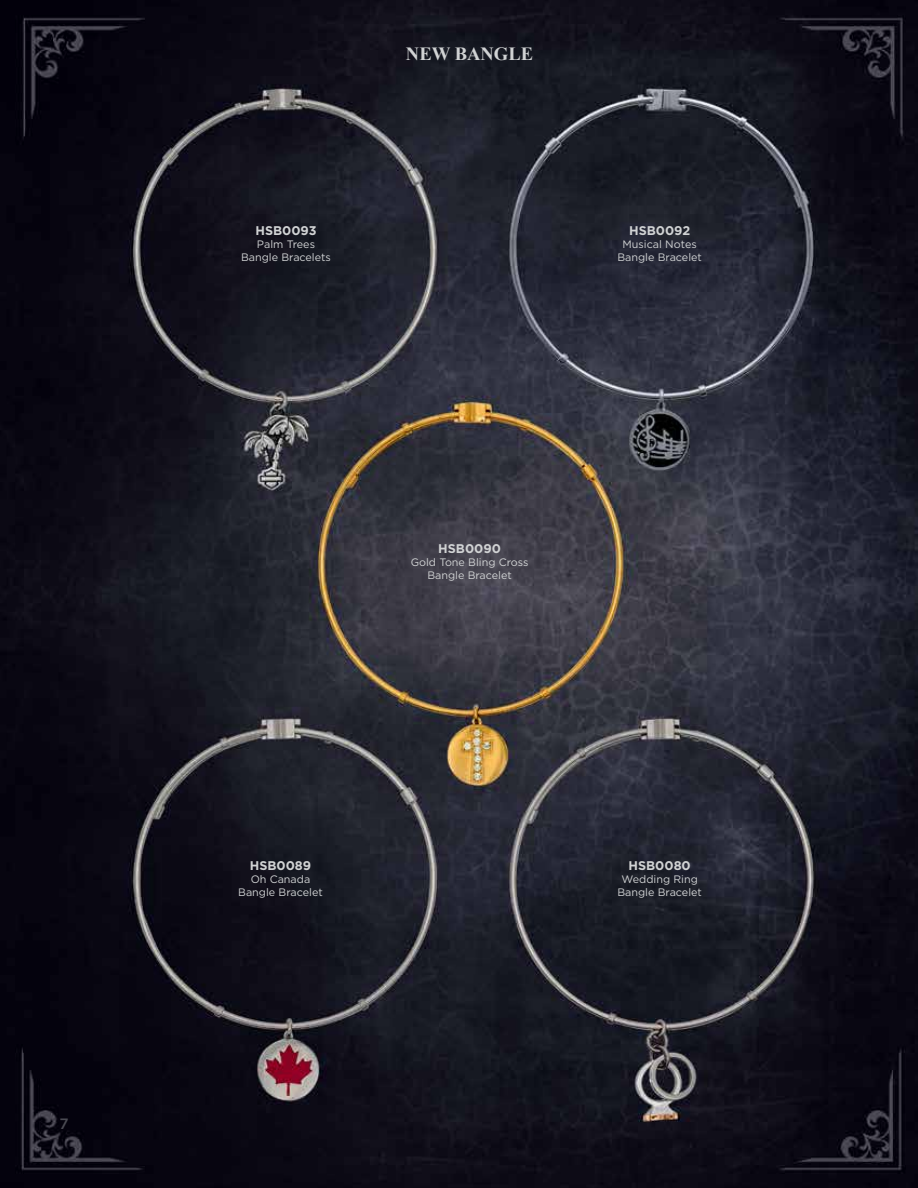
<style>
.page{position:relative;width:918px;height:1188px;background:#fff}
.page>*{position:absolute;margin:0;border:0;box-sizing:border-box;transform-origin:0 0}
.t1{font:700 18.6px "Times New Roman";color:#d1d3d4}
.t2{font:500 15px "Gotham";color:#4a4a52}
.t3{font:700 12.6px "Gotham";color:#d1d3d4}
.t4{font:10.8px/12.9px "Gotham";color:#d1d3d4;text-align:center}
</style>
<div class="page">
<img style="left:0;top:0;width:918px;height:1188px">
<h2 class="t2" style="left:63px;top:1109px;width:11px">3</h2>
<h2 class="t2" style="left:59px;top:1115px;width:11px">7</h2>
<p class="t3" style="left:255px;top:223px;width:63px">HSB0093</p>
<p class="t4" style="left:241px;top:237px;width:91px">Palm Trees<br>Bangle Bracelets</p>
<h1 class="t1" style="left:406px;top:43px;width:129px">NEW BANGLE</h1>
<p class="t3" style="left:629px;top:223px;width:63px">HSB0092</p>
<p class="t4" style="left:617px;top:237px;width:86px">Musical Notes<br>Bangle Bracelet</p>
<p class="t3" style="left:438px;top:541px;width:64px">HSB0090</p>
<p class="t4" style="left:411px;top:555px;width:119px">Gold Tone Bling Cross<br>Bangle Bracelet</p>
<p class="t3" style="left:250px;top:859px;width:63px">HSB0089</p>
<p class="t4" style="left:238px;top:873px;width:86px">Oh Canada<br>Bangle Bracelet</p>
<p class="t3" style="left:629px;top:859px;width:64px">HSB0080</p>
<p class="t4" style="left:617px;top:873px;width:86px">Wedding Ring<br>Bangle Bracelet</p>
</div>
